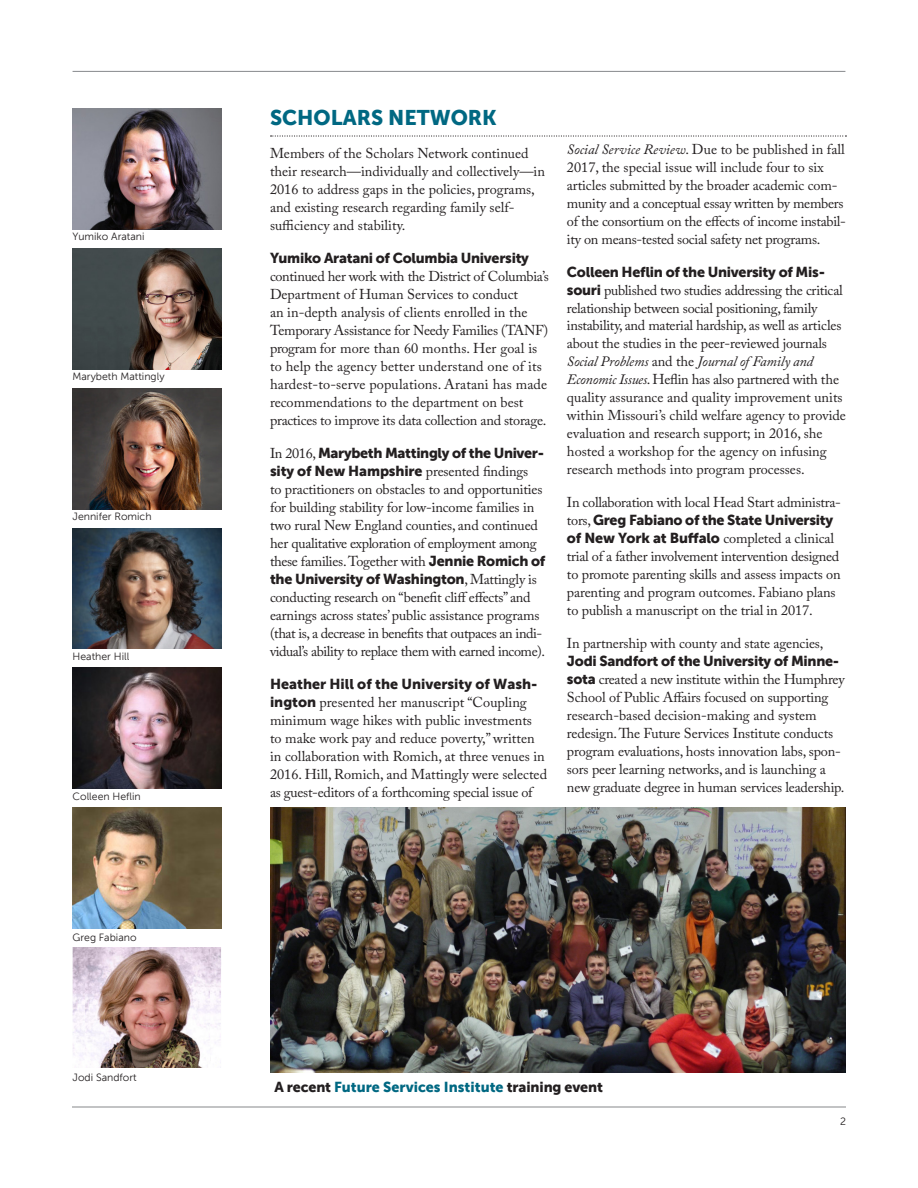
<style>
.page{position:relative;width:918px;height:1188px;background:#fff}
.page>*{position:absolute;margin:0;border:0;box-sizing:border-box;transform-origin:0 0}
.SUBHEAD___museo_sans{font:21px "Museo Sans 900";color:#006882}
.TEXT___adobe_caslon{font:14.25px/18px "Adobe Caslon Pro";letter-spacing:-.01em;color:#231f20}
.TEXT___adobe_caslon-2{font:14.25px "Museo Sans 900";color:#006882}
.CHART_FOOTNOTE___mus{font:10.5px "Museo Sans 300";color:#231f20}
.s1{font-family:"Museo Sans 900"}
.s2{font-style:italic}
.s3{color:#231f20}
</style>
<div class="page">
<hr style="left:72px;top:1106px;width:774px;height:2px;background:#939598">
<hr style="left:73px;top:71px;width:772px;height:1px;background:#939598">
<img style="left:73px;top:109px;width:149px;height:121px">
<img style="left:73px;top:249px;width:149px;height:120px">
<img style="left:73px;top:388px;width:149px;height:121px">
<img style="left:73px;top:528px;width:149px;height:121px">
<img style="left:73px;top:668px;width:149px;height:121px">
<img style="left:73px;top:808px;width:149px;height:120px">
<img style="left:73px;top:947px;width:148px;height:121px">
<svg style="left:271px;top:135px;width:575px;height:2px"></svg>
<img style="left:270px;top:807px;width:576px;height:265px">
<p class="CHART_FOOTNOTE___mus" style="left:73px;top:231px;width:73px">Yumiko Aratani</p>
<p class="CHART_FOOTNOTE___mus" style="left:73px;top:371px;width:94px">Marybeth Mattingly</p>
<p class="CHART_FOOTNOTE___mus" style="left:73px;top:511px;width:81px">Jennifer Romich</p>
<p class="CHART_FOOTNOTE___mus" style="left:73px;top:651px;width:58px">Heather Hill</p>
<p class="CHART_FOOTNOTE___mus" style="left:73px;top:791px;width:70px">Colleen Heflin</p>
<p class="CHART_FOOTNOTE___mus" style="left:73px;top:932px;width:66px">Greg Fabiano</p>
<p class="CHART_FOOTNOTE___mus" style="left:73px;top:1071px;width:66px">Jodi Sandfort</p>
<p class="SUBHEAD___museo_sans" style="left:270px;top:105px;width:228px">SCHOLARS NETWORK</p>
<p class="TEXT___adobe_caslon" style="left:270px;top:144px;width:276px">Members of the Scholars Network continued their research—individually and collectively—in 2016 to address gaps in the policies, programs, and existing research regarding family self&shy;sufficiency and stability.</p>
<p class="TEXT___adobe_caslon" style="left:270px;top:249px;width:280px"><span class="s1">Yumiko Aratani of Columbia University </span>continued her work with the District of Columbia’s Department of Human Services to conduct<br>an in-depth analysis of clients enrolled in the Temporary Assistance for Needy Families (TANF) program for more than 60 months. Her goal is to help the agency better understand one of its hardest-to-serve populations. Aratani has made recommendations to the department on best practices to improve its data collection and storage.</p>
<p class="TEXT___adobe_caslon" style="left:270px;top:444px;width:277px">In 2016, <span class="s1">Marybeth Mattingly of the Univer&shy;sity of New Hampshire</span> presented findings<br>to practitioners on obstacles to and opportunities for building stability for low-income families in two rural New England counties, and continued her qualitative exploration of employment among these families. Together with <span class="s1">Jennie Romich of the University of Washington</span>, Mattingly is conducting research on “benefit cliff effects” and earnings across states’ public assistance programs (that is, a decrease in benefits that outpaces an indi&shy;vidual’s ability to replace them with earned income).</p>
<p class="TEXT___adobe_caslon" style="left:270px;top:675px;width:279px"><span class="s1">Heather Hill of the University of Wash&shy;ington</span> presented her manuscript “Coupling minimum wage hikes with public investments to make work pay and reduce poverty,” written in collaboration with Romich, at three venues in 2016. Hill, Romich, and Mattingly were selected as guest-editors of a forthcoming special issue of</p>
<p class="TEXT___adobe_caslon" style="left:567px;top:140px;width:281px"><span class="s2">Social Service Review</span>. Due to be published in fall 2017, the special issue will include four to six articles submitted by the broader academic com&shy;munity and a conceptual essay written by members of the consortium on the effects of income instabil&shy;ity on means-tested social safety net programs.</p>
<p class="TEXT___adobe_caslon" style="left:567px;top:263px;width:281px"><span class="s1">Colleen Heflin of the University of Mis&shy;souri</span> published two studies addressing the critical relationship between social positioning, family instability, and material hardship, as well as articles about the studies in the peer-reviewed journals <span class="s2">Social Problems</span> and the <span class="s2">Journal of Family and Economic Issues</span>. Heflin has also partnered with the quality assurance and quality improvement units within Missouri’s child welfare agency to provide evaluation and research support; in 2016, she hosted a workshop for the agency on infusing research methods into program processes.</p>
<p class="TEXT___adobe_caslon" style="left:567px;top:494px;width:275px">In collaboration with local Head Start administra&shy;tors, <span class="s1">Greg Fabiano of the State University of New York at Buffalo</span> completed a clinical trial of a father involvement intervention designed to promote parenting skills and assess impacts on parenting and program outcomes. Fabiano plans to publish a manuscript on the trial in 2017.</p>
<p class="TEXT___adobe_caslon" style="left:567px;top:635px;width:279px">In partnership with county and state agencies, <span class="s1">Jodi Sandfort of the University of Minne&shy;sota</span> created a new institute within the Humphrey School of Public Affairs focused on supporting research-based decision-making and system redesign. The Future Services Institute conducts program evaluations, hosts innovation labs, spon&shy;sors peer learning networks, and is launching a new graduate degree in human services leadership.</p>
<p class="TEXT___adobe_caslon-2" style="left:274px;top:1079px;width:330px"><span class="s3">A recent</span> Future Services Institute <span class="s3">training event</span></p>
<p class="CHART_FOOTNOTE___mus" style="left:840px;top:1116px;width:7px">2</p>
</div>
